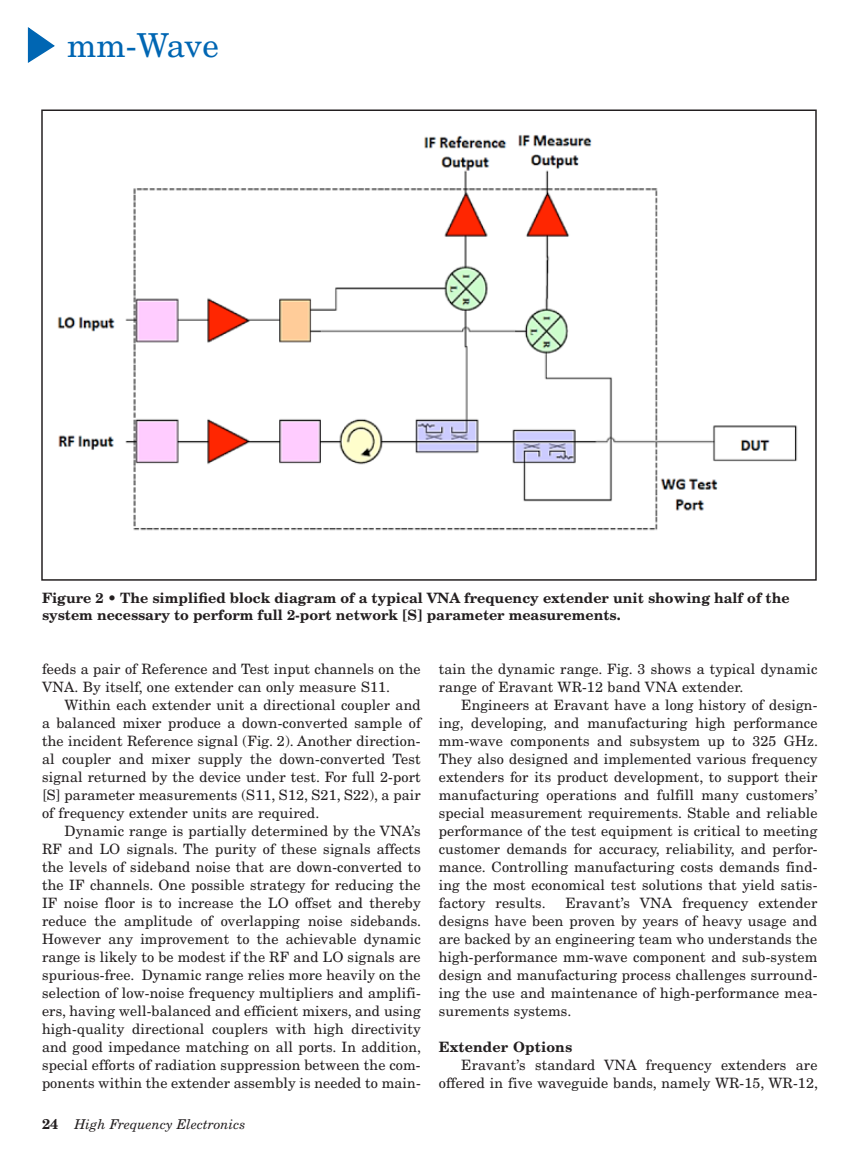
<style>
.page{position:relative;width:864px;height:1161px;background:#fff}
.page>*{position:absolute;margin:0;border:0;box-sizing:border-box;transform-origin:0 0}
.t1{font:33px "New Century Schlbk";letter-spacing:-.005em;color:#0066b3}
.t2{font:14.25px/18px "New Century Schlbk";letter-spacing:.01em;color:#231f20;text-align:justify}
.t3{font:700 14.25px/17.1px "New Century Schlbk";color:#231f20}
.t4{font:italic 13.5px "New Century Schlbk";color:#231f20}
.s1{font-weight:700;font-style:normal;font-size:14.25px}
</style>
<div class="page">
<svg style="left:27px;top:27px;width:28px;height:36px"></svg>
<img style="left:57px;top:135px;width:741px;height:396px">
<div style="left:41px;top:110px;width:776px;height:471px;border:2px solid #231f20"></div>
<h1 class="t1" style="left:67px;top:25px;width:153px">mm-Wave</h1>
<p class="t3" style="left:42px;top:589px;width:749px">Figure 2 • The simplified block diagram of a typical VNA frequency extender unit showing half of the system necessary to perform full 2-port network [S] parameter measurements.</p>
<p class="t2" style="left:42px;top:660px;width:380px">feeds a pair of Reference and Test input channels on the<br>VNA. By itself, one extender can only measure S11.</p>
<p class="t2" style="left:42px;top:696px;width:380px;text-indent:23px">Within each extender unit a directional coupler and a balanced mixer produce a down-converted sample of the incident Reference signal (Fig. 2). Another direction&shy;al coupler and mixer supply the down-converted Test signal returned by the device under test. For full 2-port [S] parameter measurements (S11, S12, S21, S22), a pair of frequency extender units are required.</p>
<p class="t2" style="left:42px;top:822px;width:381px;text-indent:23px">Dynamic range is partially determined by the VNA’s RF and LO signals. The purity of these signals affects the levels of sideband noise that are down-converted to the IF channels. One possible strategy for reducing the IF noise floor is to increase the LO offset and thereby reduce the amplitude of overlapping noise sidebands.<br>However any improvement to the achievable dynamic range is likely to be modest if the RF and LO signals are spurious-free. Dynamic range relies more heavily on the selection of low-noise frequency multipliers and amplifi&shy;ers, having well-balanced and efficient mixers, and using high-quality directional couplers with high directivity and good impedance matching on all ports. In addition, special efforts of radiation suppression between the com&shy;ponents within the extender assembly is needed to main-</p>
<p class="t4" style="left:42px;top:1116px;width:205px"><span class="s1">24</span> High Frequency Electronics</p>
<p class="t2" style="left:439px;top:660px;width:380px">tain the dynamic range. Fig. 3 shows a typical dynamic range of Eravant WR-12 band VNA extender.</p>
<p class="t2" style="left:439px;top:696px;width:381px;text-indent:23px">Engineers at Eravant have a long history of design&shy;ing, developing, and manufacturing high performance mm-wave components and subsystem up to 325 GHz.<br>They also designed and implemented various frequency extenders for its product development, to support their manufacturing operations and fulfill many customers’ special measurement requirements. Stable and reliable performance of the test equipment is critical to meeting customer demands for accuracy, reliability, and perfor&shy;mance. Controlling manufacturing costs demands find&shy;ing the most economical test solutions that yield satis&shy;factory results.</p>
<p class="t2" style="left:439px;top:894px;width:380px;text-indent:127px">Eravant’s VNA frequency extender designs have been proven by years of heavy usage and are backed by an engineering team who understands the high-performance mm-wave component and sub-system design and manufacturing process challenges surround&shy;ing the use and maintenance of high-performance mea&shy;surements systems.</p>
<p class="t3" style="left:439px;top:1038px;width:135px">Extender Options</p>
<p class="t2" style="left:439px;top:1056px;width:381px;text-align:right">Eravant’s standard VNA frequency extenders are offered in five waveguide bands, namely WR-15, WR-12,</p>
</div>
